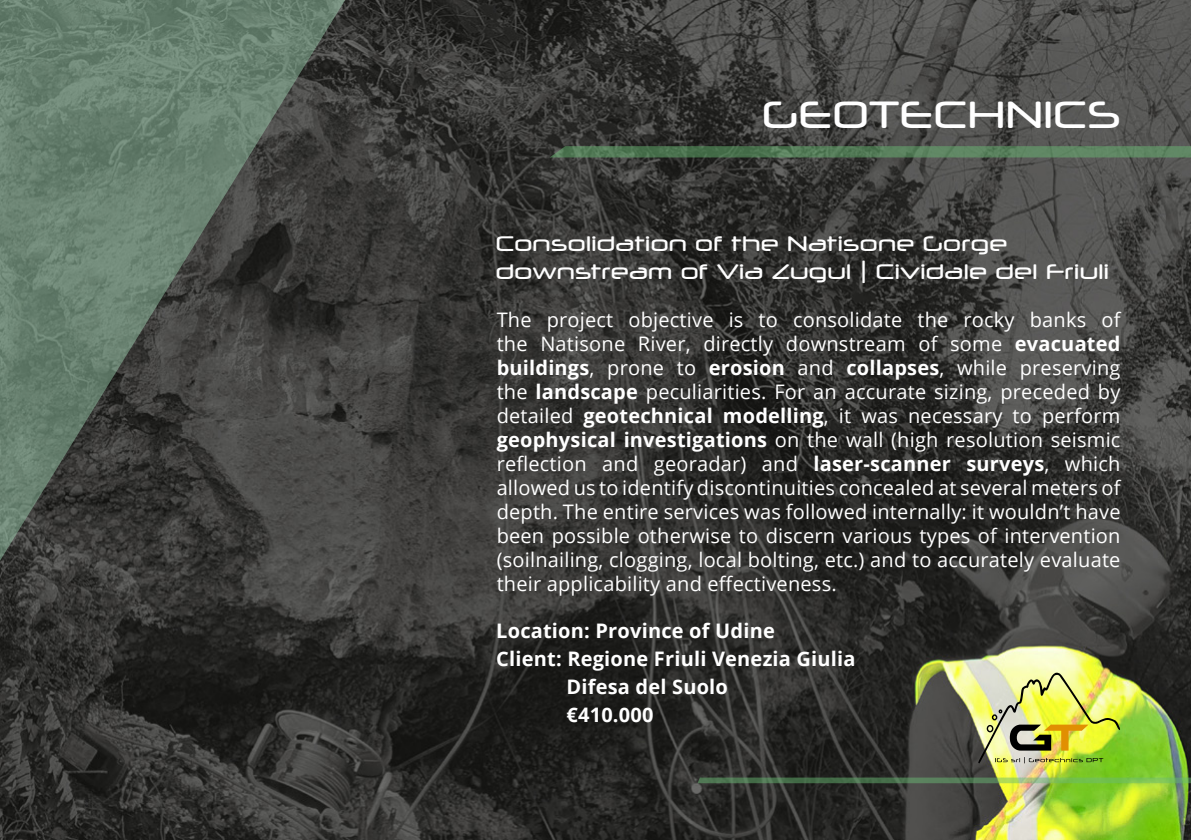
<style>
.page{position:relative;width:1191px;height:840px;background:#fff}
.page>*{position:absolute;margin:0;border:0;box-sizing:border-box;transform-origin:0 0}
.t1{font:36px "Neuropol";letter-spacing:.05em;color:#fff}
.t2{font:20px/24px "Open Sans";letter-spacing:.01em;color:#fff;text-align:justify}
.t3{font:700 20px "Open Sans";letter-spacing:.01em;color:#fff}
.t4{font:20px/28px "Neuropol";letter-spacing:.05em;color:#fff}
.s1{font-weight:700}
</style>
<div class="page">
<img style="left:355px;top:0;width:836px;height:839px">
<svg style="left:697px;top:777px;width:494px;height:5px;background:#618e51"></svg>
<svg style="left:0;top:0;width:355px;height:839px;background:#485049"></svg>
<img style="left:978px;top:672px;width:142px;height:91px">
<svg style="left:549px;top:146px;width:642px;height:11px;background:#557b59"></svg>
<h1 class="t1" style="left:763px;top:92px;width:359px">GEOTECHNICS</h1>
<p class="t4" style="left:496px;top:229px;width:614px">Consolidation of the Natisone Gorge downstream of Via Zugul | Cividale del Friuli</p>
<p class="t2" style="left:496px;top:307px;width:625px">The project objective is to consolidate the rocky banks of the Natisone River, directly downstream of some <span class="s1">evacuated buildings</span>, prone to <span class="s1">erosion</span> and <span class="s1">collapses</span>, while preserving the <span class="s1">landscape</span> peculiarities. For an accurate sizing, preceded by detailed <span class="s1">geotechnical modelling</span>, it was necessary to perform <span class="s1">geophysical investigations</span> on the wall (high resolution seismic reflection and georadar) and <span class="s1">laser-scanner surveys</span>, which allowed us to identify discontinuities concealed at several meters of depth. The entire services was followed internally: it wouldn’t have been possible otherwise to discern various types of intervention (soilnailing, clogging, local bolting, etc.) and to accurately evaluate their applicability and effectiveness.</p>
<p class="t3" style="left:496px;top:616px;width:280px">Location: Province of Udine</p>
<p class="t3" style="left:496px;top:644px;width:361px">Client: Regione Friuli Venezia Giulia</p>
<p class="t3" style="left:566px;top:672px;width:163px">Difesa del Suolo</p>
<p class="t3" style="left:566px;top:700px;width:89px">€410.000</p>
</div>
